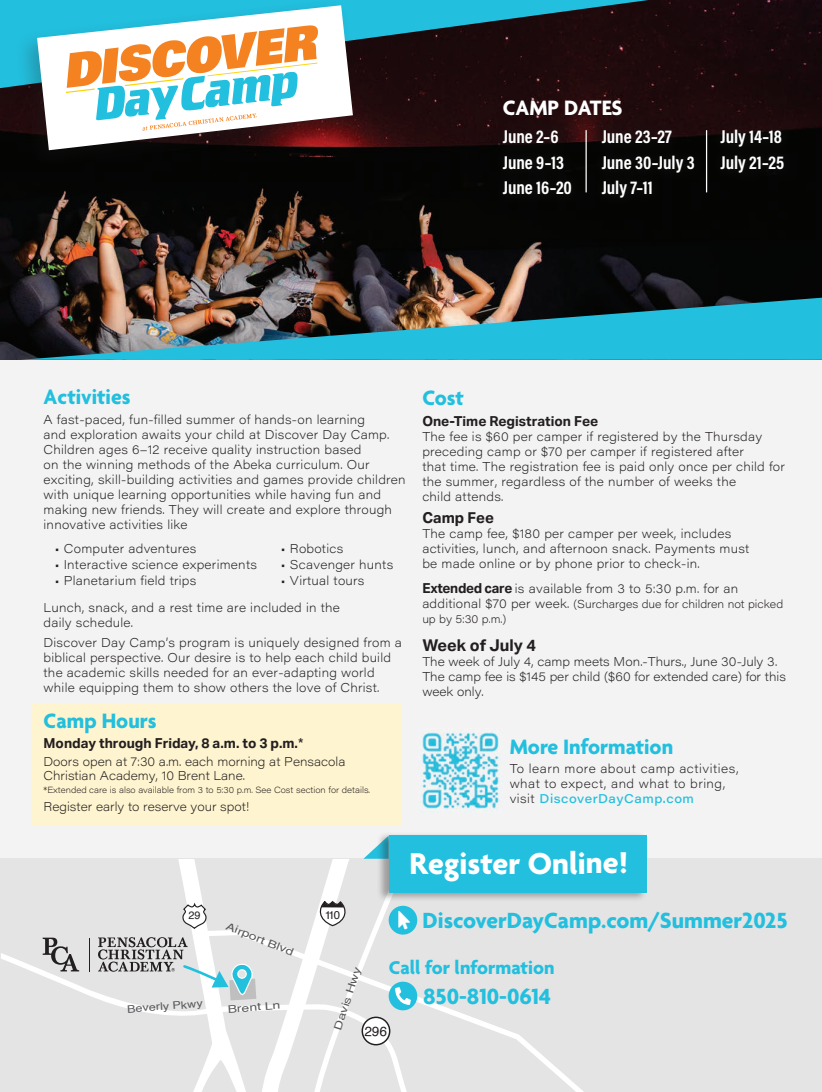
<style>
.page{position:relative;width:822px;height:1092px;background:#fff}
.page>*{position:absolute;margin:0;border:0;box-sizing:border-box;transform-origin:0 0}
.t1{font:700 32.5px "Agenda";letter-spacing:-.005em;color:#fff}
.t2{font:700 23.75px "Agenda";color:#22bfde}
.Heading{font:700 22.5px "Agenda";color:#22bfde}
.Heading-2{font:700 22.5px "Agenda";letter-spacing:-.005em;color:#fff}
.t3{font:700 20px "Agenda";color:#22bfde}
.Body_Copy{font:700 18.75px "Acumin Pro Cond";letter-spacing:-.005em;color:#fff}
.t4{font:700 16.25px "Aktiv Grotesk";color:#231f20}
.t5{font:700 15px "Aktiv Grotesk";color:#231f20}
.t6{font:700 13.75px "Aktiv Grotesk";color:#231f20}
.Body_Copy-2{font:200 12.5px/15px "Acumin Pro Wide";letter-spacing:.02em;color:#231f20}
.Body_Copy-3{font:200 12.5px/15px "Acumin Pro Wide";color:#231f20}
.Heading-3{font:200 12.5px/15px "Acumin Pro Wide";letter-spacing:.04em;color:#231f20}
.t7{font:11.38px "Helvetica";color:#231f20}
.Body_Copy-4{font:200 11.25px/15px "Acumin Pro Wide";color:#231f20}
.t8{font:10.5px "Helvetica";color:#57585a;scale:1.33 1}
.t9{font:10.5px "Helvetica";color:#57585a;scale:1.2 1}
.t10{font:200 8.75px "Acumin Pro Wide";color:#231f20}
.s1{font-weight:400}
.s2{font-family:"Aktiv Grotesk";font-weight:700;font-size:13.75px}
.s3{font-size:12.5px}
.s4{font-weight:500;color:#22bfde}
</style>
<div class="page">
<div style="left:0;top:356px;width:821px;height:735px;background:#f3f3f3"></div>
<div style="left:0;top:858px;width:821px;height:233px;background:#e4e4e4"></div>
<svg style="left:178px;top:858px;width:405px;height:233px"></svg>
<svg style="left:317px;top:899px;width:30px;height:27px"></svg>
<svg style="left:362px;top:1016px;width:28px;height:28px"></svg>
<div style="left:361px;top:1016px;width:29px;height:29px;border:1px solid #231f20;border-radius:50%"></div>
<div style="left:32px;top:703px;width:370px;height:122px;background:#fef4cf"></div>
<svg style="left:364px;top:847px;width:12px;height:11px"></svg>
<div style="left:376px;top:831px;width:271px;height:71px;background:#231f20;opacity:.36"></div>
<div style="left:388px;top:835px;width:258px;height:58px;background:#22bfde"></div>
<div style="left:388px;top:981px;width:29px;height:29px;background:#22bfde;border-radius:50%"></div>
<svg style="left:395px;top:987px;width:15px;height:17px"></svg>
<div style="left:388px;top:905px;width:29px;height:29px;background:#22bfde;border-radius:50%"></div>
<img style="left:420px;top:732px;width:82px;height:77px">
<img style="left:0;top:0;width:820px;height:360px">
<svg style="left:0;top:0;width:648px;height:88px;background:#1e3842"></svg>
<div style="left:14px;top:0;width:346px;height:173px;background:#231f20;opacity:.24"></div>
<svg style="left:37px;top:5px;width:316px;height:145px"></svg>
<svg style="left:66px;top:25px;width:252px;height:106px"></svg>
<img style="left:20px;top:297px;width:801px;height:63px">
<div style="left:491px;top:119px;width:304px;height:90px;background:#231f20;opacity:.82"></div>
<hr style="left:585px;top:130px;width:1px;height:62px;background:#fff">
<hr style="left:705px;top:130px;width:2px;height:62px;background:#fff">
<svg style="left:1px;top:898px;width:255px;height:126px"></svg>
<svg style="left:364px;top:1025px;width:22px;height:11px"></svg>
<p class="Heading-2" style="left:502px;top:96px;width:121px">CAMP DATES</p>
<p class="Body_Copy" style="left:502px;top:125px;width:57px">June 2–6</p>
<p class="Body_Copy" style="left:601px;top:125px;width:72px">June 23–27</p>
<p class="Body_Copy" style="left:720px;top:125px;width:63px">July 14–18</p>
<p class="Body_Copy" style="left:502px;top:150px;width:63px">June 9–13</p>
<p class="Body_Copy" style="left:601px;top:150px;width:94px">June 30–July 3</p>
<p class="Body_Copy" style="left:720px;top:150px;width:65px">July 21–25</p>
<p class="Body_Copy" style="left:502px;top:175px;width:71px">June 16–20</p>
<p class="Body_Copy" style="left:601px;top:175px;width:53px">July 7–11</p>
<p class="Heading" style="left:44px;top:384px;width:88px">Activities</p>
<p class="Body_Copy-2" style="left:44px;top:411px;width:363px">A fast-paced, fun-filled summer of hands-on learning<br>and exploration awaits your child at Discover Day Camp.<br>Children ages 6–12 receive quality instruction based<br>on the winning methods of the Abeka curriculum. Our exciting, skill-building activities and games provide children with unique learning opportunities while having fun and making new friends. They will create and explore through innovative activities like</p>
<p class="Body_Copy-2" style="left:55px;top:540px;width:143px">• Computer adventures</p>
<p class="Body_Copy-2" style="left:55px;top:556px;width:204px">• Interactive science experiments</p>
<p class="Body_Copy-2" style="left:55px;top:572px;width:143px">• Planetarium field trips</p>
<p class="Body_Copy-2" style="left:281px;top:540px;width:64px">• Robotics</p>
<p class="Body_Copy-2" style="left:281px;top:556px;width:114px">• Scavenger hunts</p>
<p class="Body_Copy-2" style="left:281px;top:572px;width:85px">• Virtual tours</p>
<p class="Body_Copy-2" style="left:44px;top:599px;width:298px">Lunch, snack, and a rest time are included in the daily schedule.</p>
<p class="Body_Copy-2" style="left:44px;top:634px;width:360px">Discover Day Camp’s program is uniquely designed from a biblical perspective. Our desire is to help each child build the academic skills needed for an ever-adapting world while equipping them to show others the love of Christ.</p>
<p class="Heading" style="left:44px;top:708px;width:115px">Camp Hours</p>
<p class="t6" style="left:44px;top:735px;width:261px">Monday through Friday, 8 a.m. to 3 p.m.<span class="s1">*</span></p>
<p class="Body_Copy-3" style="left:44px;top:753px;width:303px;line-height:13.8px">Doors open at 7:30 a.m. each morning at Pensacola<br>Christian Academy, 10 Brent Lane.</p>
<p class="t10" style="left:44px;top:783px;width:328px">*Extended care is also available from 3 to 5:30 p.m. See Cost section for details.</p>
<p class="Body_Copy-3" style="left:44px;top:798px;width:207px">Register early to reserve your spot!</p>
<p class="Heading" style="left:422px;top:385px;width:43px">Cost</p>
<p class="t6" style="left:422px;top:413px;width:177px">One-Time Registration Fee</p>
<p class="Body_Copy-2" style="left:422px;top:428px;width:364px">The fee is $60 per camper if registered by the Thursday preceding camp or $70 per camper if registered after<br>that time. The registration fee is paid only once per child for the summer, regardless of the number of weeks the<br>child attends.</p>
<p class="t5" style="left:422px;top:509px;width:73px">Camp Fee</p>
<p class="Body_Copy-2" style="left:422px;top:526px;width:328px">The camp fee, $180 per camper per week, includes activities, lunch, and afternoon snack. Payments must be made online or by phone prior to check-in.</p>
<p class="Body_Copy-2" style="left:422px;top:580px;width:317px"><span class="s2">Extended care</span> is available from 3 to 5:30 p.m. for an</p>
<p class="Body_Copy-4" style="left:422px;top:596px;width:362px"><span class="s3">additional $70 per week.</span> (Surcharges due for children not picked up by 5:30 p.m.)</p>
<p class="t4" style="left:422px;top:635px;width:115px">Week of July 4</p>
<p class="Body_Copy-3" style="left:422px;top:653px;width:365px">The week of July 4, camp meets Mon.-Thurs., June 30-July 3.<br>The camp fee is $145 per child ($60 for extended care) for this week only.</p>
<p class="Heading" style="left:509px;top:734px;width:165px">More Information</p>
<p class="Heading-3" style="left:509px;top:760px;width:230px">To learn more about camp activities, what to expect, and what to bring, visit <span class="s4">DiscoverDayCamp.com</span></p>
<p class="t9" style="left:127px;top:1000px;width:65px;rotate:-4deg">Beverly Pkwy</p>
<p class="t8" style="left:229px;top:917px;width:56px;rotate:22deg">Airport Blvd</p>
<p class="t8" style="left:227px;top:1000px;width:41px;rotate:-4deg">Brent Ln</p>
<p class="t7" style="left:324px;top:905px;width:17px">110</p>
<p class="t8" style="left:329px;top:1027px;width:51px;rotate:-72deg">Davis Hwy</p>
<p class="t1" style="left:409px;top:845px;width:220px">Register Online!</p>
<p class="t2" style="left:422px;top:907px;width:366px">DiscoverDayCamp.com/Summer2025</p>
<p class="t3" style="left:388px;top:956px;width:167px">Call for lnformation</p>
<p class="t2" style="left:423px;top:983px;width:129px">850-810-0614</p>
</div>
